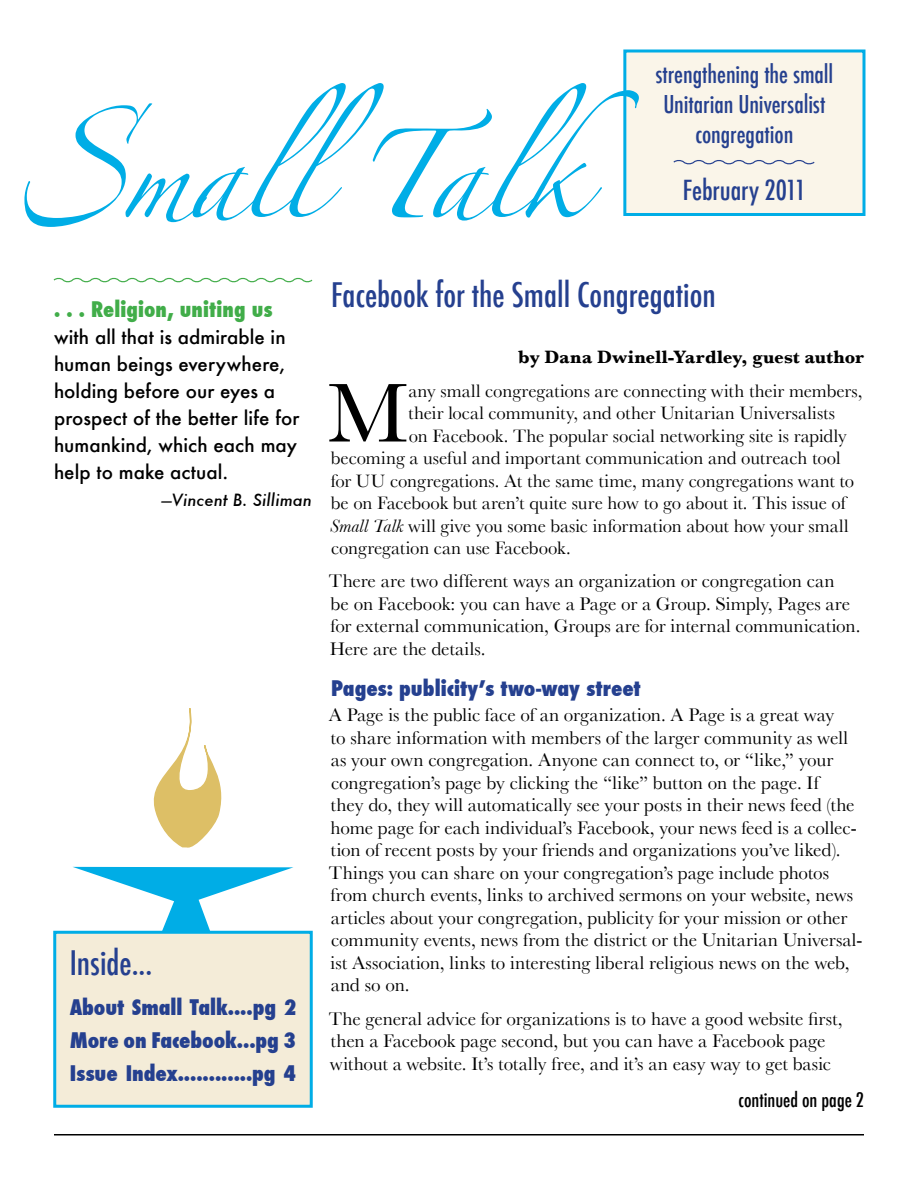
<style>
.page{position:relative;width:918px;height:1188px;background:#fff}
.page>*{position:absolute;margin:0;border:0;box-sizing:border-box;transform-origin:0 0}
.t1{font:86.7px "Baskerville";color:#000}
.t2{font:79.5px "Zapfino";color:#00ade6}
.t3{font:500 condensed 33px "Futura";color:#25408f}
.t4{font:500 condensed 27px "Futura";letter-spacing:-.005em;color:#25408f}
.t5{font:500 condensed 24px/30px "Futura";color:#25408f;text-align:center}
.t6{font:800 condensed 21px/32.7px "Futura";letter-spacing:-.005em;color:#25408f;text-align:justify}
.t7{font:800 condensed 21px "Futura";letter-spacing:.005em;color:#41ad49}
.t8{font:500 condensed 19.5px "Futura";color:#000}
.t9{font:19.2px/22.5px "Baskerville";color:#000}
.t10{font:18.75px "Baskerville";color:#000}
.t11{font:500 18.75px/27px "Futura";letter-spacing:.005em;color:#000}
.t12{font:700 18.75px "Baskerville";color:#000}
.t13{font:italic 500 16.5px "Futura";letter-spacing:.01em;color:#000}
.s1{font-style:italic}
</style>
<div class="page">
<hr style="left:54px;top:1134px;width:810px;height:2px;background:#000">
<div style="left:55px;top:932px;width:256px;height:174px;background:#f4ecd8"></div>
<div style="left:53px;top:931px;width:260px;height:177px;border:3px solid #00ade6"></div>
<svg style="left:53px;top:277px;width:260px;height:6px"></svg>
<svg style="left:73px;top:867px;width:220px;height:66px"></svg>
<svg style="left:153px;top:708px;width:69px;height:140px"></svg>
<div style="left:625px;top:51px;width:239px;height:163px;background:#faf5e9"></div>
<div style="left:623px;top:50px;width:243px;height:166px;border:3px solid #00ade6"></div>
<svg style="left:673px;top:160px;width:142px;height:5px"></svg>
<h2 class="t2" style="left:121px;top:142px;width:519px">m a llTa lk</h2>
<p class="t5" style="left:655px;top:59px;width:179px">strengthening the small<br>Unitarian Universalist congregation</p>
<h3 class="t4" style="left:683px;top:173px;width:125px">February 2011</h3>
<p class="t7" style="left:54px;top:295px;width:220px">. . . Religion, uniting us</p>
<p class="t11" style="left:54px;top:323px;width:247px">with all that is admirable in human beings everywhere, holding before our eyes a prospect of the better life for humankind, which each may help to make actual.</p>
<p class="t13" style="left:162px;top:489px;width:152px">—Vincent B. Silliman</p>
<h3 class="t3" style="left:70px;top:941px;width:84px">Inside...</h3>
<p class="t6" style="left:70px;top:991px;width:228px">About Small Talk....pg 2<br>More on Facebook...pg 3<br>Issue Index............pg 4</p>
<h3 class="t3" style="left:331px;top:274px;width:386px">Facebook for the Small Congregation</h3>
<p class="t12" style="left:518px;top:346px;width:347px">by Dana Dwinell-Yardley, guest author</p>
<h1 class="t1" style="left:328px;top:362px;width:82px">M</h1>
<p class="t10" style="left:408px;top:379px;width:456px">any small congregations are connecting with their members,</p>
<p class="t10" style="left:408px;top:402px;width:428px">their local community, and other Unitarian Universalists</p>
<p class="t10" style="left:409px;top:424px;width:440px">on Facebook. The popular social networking site is rapidly</p>
<p class="t10" style="left:331px;top:447px;width:511px">becoming a useful and important communication and outreach tool</p>
<p class="t10" style="left:331px;top:469px;width:525px">for UU congregations. At the same time, many congregations want to</p>
<p class="t10" style="left:331px;top:492px;width:517px">be on Facebook but aren’t quite sure how to go about it. This issue of</p>
<p class="t10" style="left:330px;top:514px;width:520px"><span class="s1">Small Talk</span> will give you some basic information about how your small</p>
<p class="t10" style="left:331px;top:537px;width:241px">congregation can use Facebook.</p>
<p class="t9" style="left:329px;top:570px;width:533px">There are two different ways an organization or congregation can<br>be on Facebook: you can have a Page or a Group. Simply, Pages are for external communication, Groups are for internal communication.<br>Here are the details.</p>
<p class="t6" style="left:331px;top:672px;width:311px">Pages: publicity’s two-way street</p>
<p class="t9" style="left:329px;top:704px;width:535px">A Page is the public face of an organization. A Page is a great way<br>to share information with members of the larger community as well as your own congregation. Anyone can connect to, or “like,” your congregation’s page by clicking the “like” button on the page. If<br>they do, they will automatically see your posts in their news feed (the home page for each individual’s Facebook, your news feed is a collec&shy;tion of recent posts by your friends and organizations you’ve liked).<br>Things you can share on your congregation’s page include photos from church events, links to archived sermons on your website, news articles about your congregation, publicity for your mission or other community events, news from the district or the Unitarian Universal&shy;ist Association, links to interesting liberal religious news on the web, and so on.</p>
<p class="t9" style="left:329px;top:1007px;width:515px">The general advice for organizations is to have a good website first, then a Facebook page second, but you can have a Facebook page without a website. It’s totally free, and it’s an easy way to get basic</p>
<p class="t8" style="left:739px;top:1087px;width:127px">continued on page 2</p>
</div>
